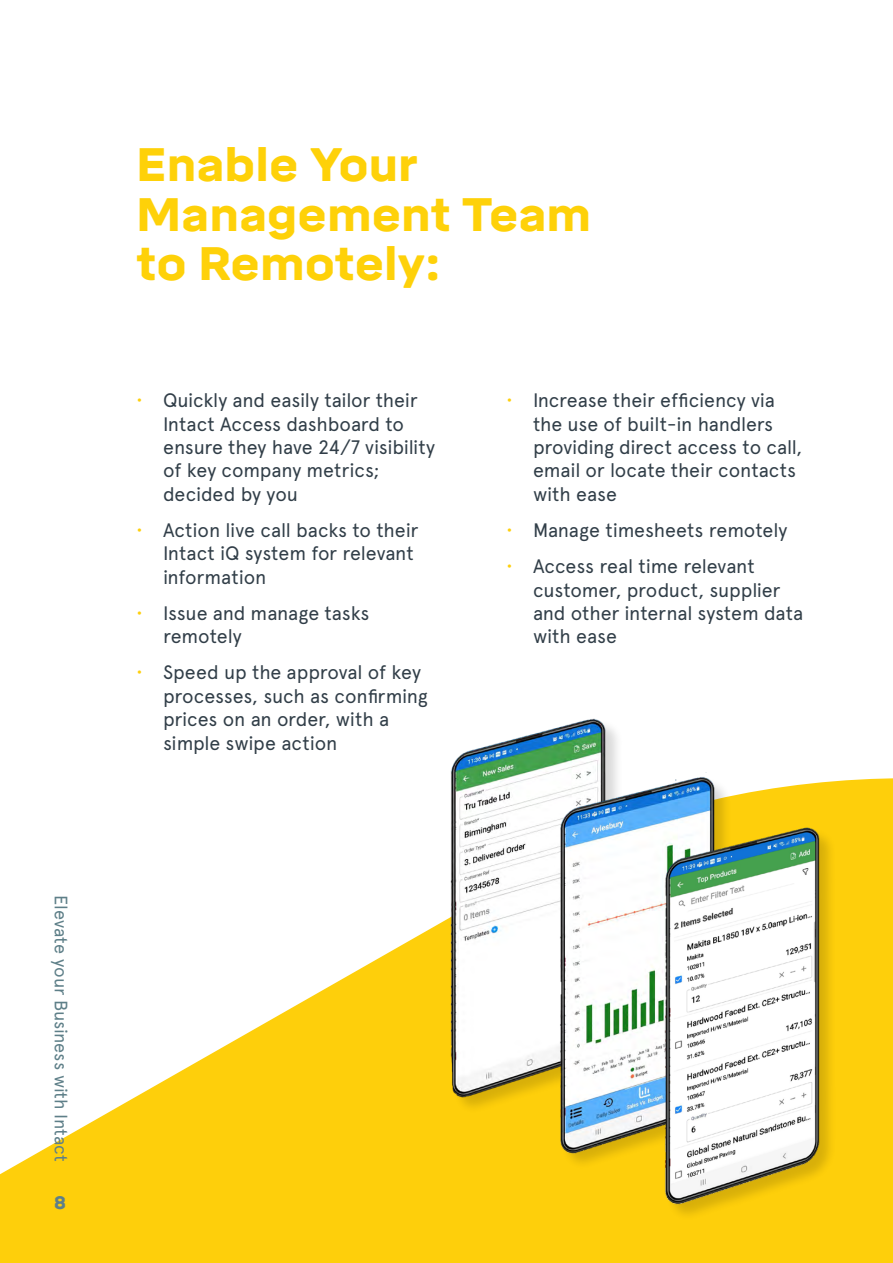
<style>
.page{position:relative;width:893px;height:1263px;background:#fff}
.page>*{position:absolute;margin:0;border:0;box-sizing:border-box;transform-origin:0 0}
.t1{font:900 46.5px/49.5px "Mikro";color:#fed109}
.t2{font:19.5px/23.4px "Apercu";letter-spacing:-.01em;color:#313e48}
.t3{font:18px "Apercu";letter-spacing:-.005em;color:#5e7f88}
.t4{font:900 18px "Mikro";color:#5e7f88}
.s1{font-size:21px;color:#fecf0b}
</style>
<div class="page">
<svg style="left:0;top:778px;width:893px;height:485px;fill:#fecf0b"></svg>
<img style="left:434px;top:718px;width:183px;height:383px">
<img style="left:539px;top:772px;width:193px;height:391px">
<div style="left:666px;top:828px;width:171px;height:393px;background:#fecf0b"></div>
<img style="left:648px;top:821px;width:188px;height:388px">
<p class="t3" style="left:72px;top:895px;width:269px;rotate:90deg">Elevate your Business with Intact</p>
<p class="t4" style="left:54px;top:1192px;width:13px">8</p>
<h1 class="t1" style="left:136px;top:140px;width:457px">Enable Your<br>Management Team to Remotely:</h1>
<p class="t2" style="left:163px;top:388px;width:274px;text-indent:-27px"><span class="s1">•</span> Quickly and easily tailor their<br>Intact Access dashboard to ensure they have 24/7 visibility of key company metrics; decided by you</p>
<p class="t2" style="left:163px;top:518px;width:257px;text-indent:-27px"><span class="s1">•</span> Action live call backs to their<br>Intact iQ system for relevant information</p>
<p class="t2" style="left:163px;top:601px;width:208px;text-indent:-27px"><span class="s1">•</span> Issue and manage tasks remotely</p>
<p class="t2" style="left:163px;top:661px;width:266px;text-indent:-27px"><span class="s1">•</span> Speed up the approval of key processes, such as confirming prices on an order, with a simple swipe action</p>
<p class="t2" style="left:533px;top:388px;width:271px;text-indent:-27px"><span class="s1">•</span> Increase their efficiency via the use of built-in handlers providing direct access to call, email or locate their contacts with ease</p>
<p class="t2" style="left:506px;top:518px;width:283px"><span class="s1">•</span> Manage timesheets remotely</p>
<p class="t2" style="left:533px;top:554px;width:272px;text-indent:-27px"><span class="s1">•</span> Access real time relevant customer, product, supplier and other internal system data with ease</p>
</div>
